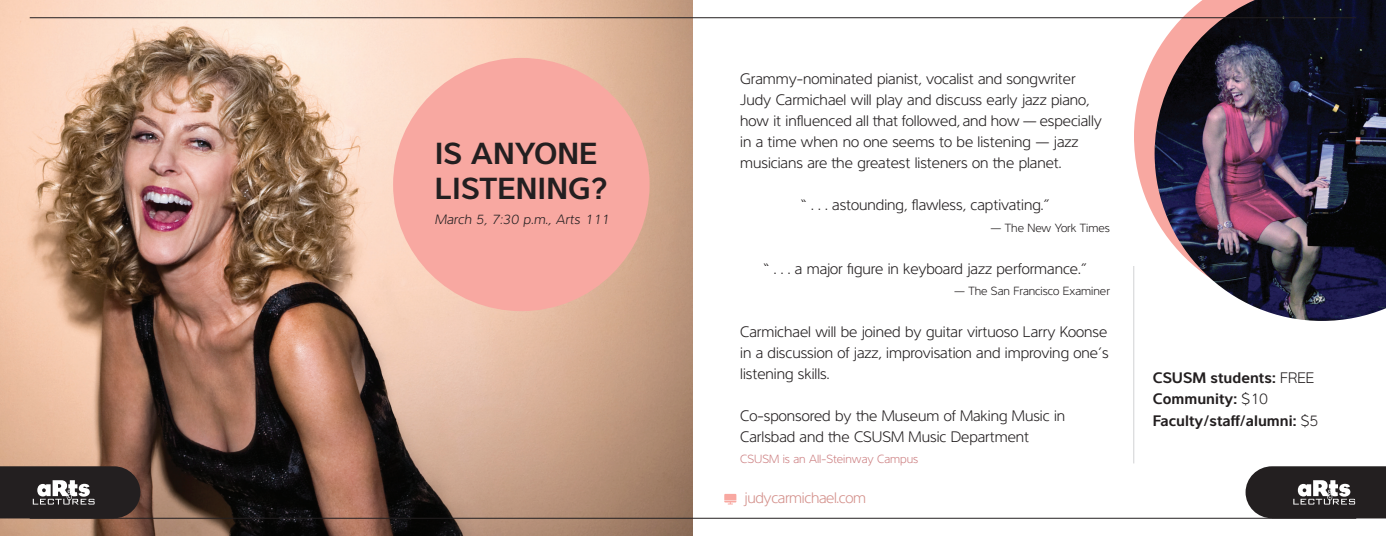
<style>
.page{position:relative;width:1386px;height:536px;background:#fff}
.page>*{position:absolute;margin:0;border:0;box-sizing:border-box;transform-origin:0 0}
.t1{font:700 31.5px/35px "Interval Sans Pro Sem";color:#231f20}
.t2{font:300 15.75px/21px "Interval Sans Pro";color:#231f20}
.t3{font:700 15.75px "Interval Sans Pro Sem";color:#231f20}
.t4{font:300 15.75px "Interval Sans Pro";letter-spacing:-.02em;color:#d4918c}
.t5{font:italic 300 14px "Interval Sans Pro";letter-spacing:.02em;color:#231f20}
.t6{font:300 12.25px "Interval Sans Pro";color:#231f20}
.t7{font:300 12.25px "Interval Sans Pro";color:#cd8183}
.s1{font-family:"Interval Sans Pro";font-weight:300}
</style>
<div class="page">
<img style="left:0;top:0;width:693px;height:536px">
<svg style="left:724px;top:493px;width:12px;height:11px"></svg>
<div style="left:393px;top:58px;width:257px;height:253px;background:#f8a8a1;border-radius:50%"></div>
<svg style="left:1134px;top:18px;width:21px;height:290px"></svg>
<img style="left:1155px;top:0;width:231px;height:321px">
<hr style="left:30px;top:517px;width:1326px;height:1px;background:#231f20">
<hr style="left:1133px;top:266px;width:1px;height:197px;background:#d1d2d4">
<hr style="left:30px;top:17px;width:1326px;height:1px;background:#231f20">
<svg style="left:0;top:466px;width:140px;height:52px;background:#3b3636"></svg>
<svg style="left:1246px;top:466px;width:140px;height:52px;background:#403d3e"></svg>
<p class="t1" style="left:435px;top:133px;width:174px">IS ANYONE<br>LISTENING?</p>
<p class="t5" style="left:435px;top:209px;width:176px">March 5, 7:30 p.m., Arts 111</p>
<p class="t2" style="left:740px;top:67px;width:363px">Grammy-nominated pianist, vocalist and songwriter Judy Carmichael will play and discuss early jazz piano, how it influenced all that followed, and how — especially in a time when no one seems to be listening — jazz musicians are the greatest listeners on the planet.</p>
<p class="t2" style="left:800px;top:193px;width:251px">“ . . . astounding, flawless, captivating.”</p>
<p class="t6" style="left:991px;top:218px;width:121px">— The New York Times</p>
<p class="t2" style="left:763px;top:256px;width:326px">“ . . . a major figure in keyboard jazz performance.”</p>
<p class="t6" style="left:954px;top:281px;width:157px">— The San Francisco Examiner</p>
<p class="t2" style="left:740px;top:319px;width:370px;text-align:justify">Carmichael will be joined by guitar virtuoso Larry Koonse in a discussion of jazz, improvisation and improving one’s listening skills.</p>
<p class="t2" style="left:740px;top:403px;width:326px">Co-sponsored by the Museum of Making Music in<br>Carlsbad and the CSUSM Music Department</p>
<p class="t7" style="left:740px;top:449px;width:180px">CSUSM is an All-Steinway Campus</p>
<p class="t4" style="left:745px;top:486px;width:123px">judycarmichael.com</p>
<p class="t3" style="left:1153px;top:365px;width:163px">CSUSM students: <span class="s1">FREE</span></p>
<p class="t3" style="left:1153px;top:386px;width:117px">Community: <span class="s1">$10</span></p>
<p class="t3" style="left:1153px;top:407px;width:167px">Faculty/staff/alumni: <span class="s1">$5</span></p>
</div>
